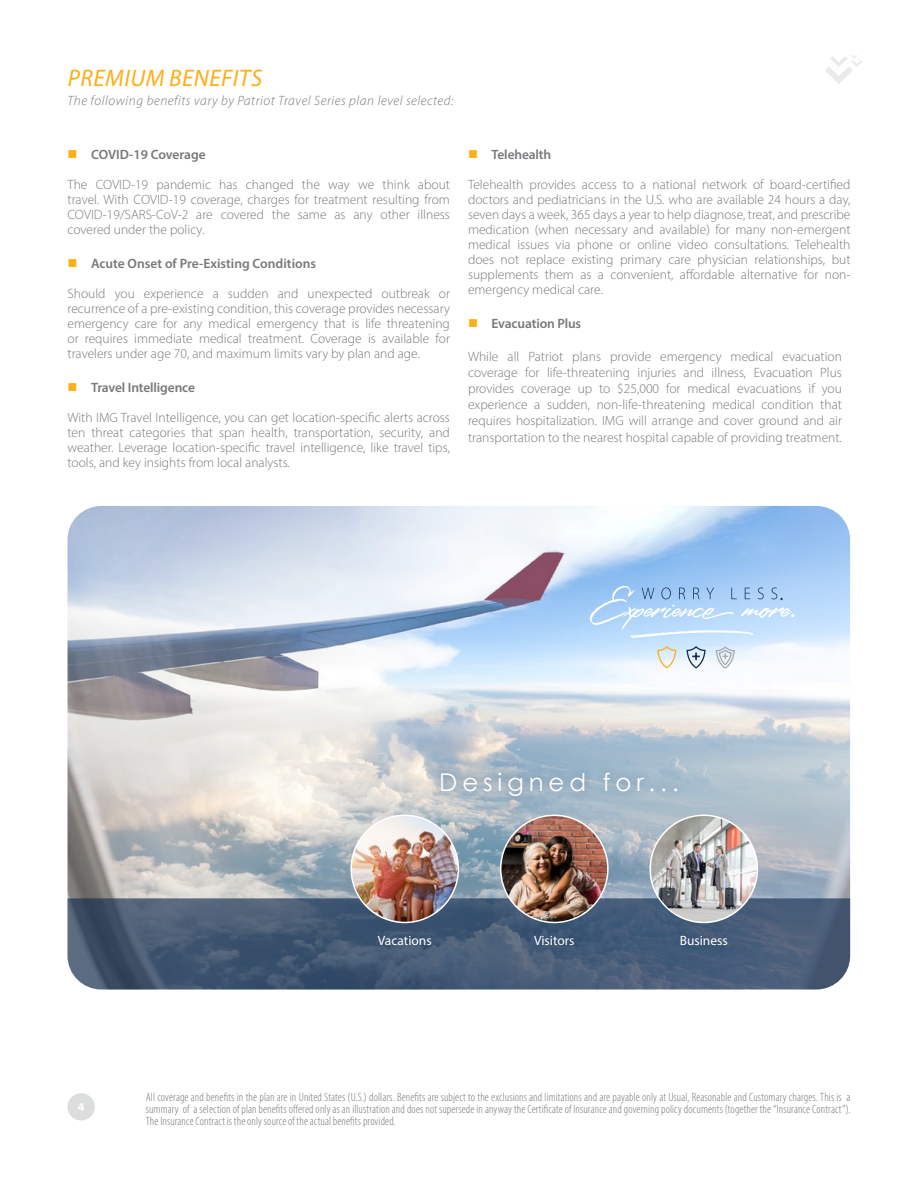
<style>
.page{position:relative;width:918px;height:1188px;background:#fff}
.page>*{position:absolute;margin:0;border:0;box-sizing:border-box;transform-origin:0 0}
.t1{font:24.45px "Century Gothic";letter-spacing:.2em;color:#fff}
.t2{font:italic 24px "Myriad Pro";letter-spacing:.02em;color:#fcaf17}
.t3{font:300 13.5px/15px "Myriad Pro";color:#77787b;text-align:justify}
.t4{font:600 13.5px "Myriad Pro";letter-spacing:-.01em;color:#77787b}
.t5{font:italic 300 13.5px "Myriad Pro";letter-spacing:.04em;color:#77787b}
.t6{font:13.5px "Myriad Pro";color:#fff}
.t7{font:300 condensed 12px/12px "Myriad Pro";letter-spacing:.01em;color:#77787b;text-align:justify}
.t8{font:700 12px "Myriad Pro";color:#fff}
.s1{color:#fcaf17}
</style>
<div class="page">
<svg style="left:825px;top:55px;width:37px;height:29px"></svg>
<img style="left:68px;top:506px;width:782px;height:392px">
<svg style="left:68px;top:898px;width:782px;height:91px;background:#475c76"></svg>
<svg style="left:590px;top:586px;width:206px;height:84px"></svg>
<div style="left:433px;top:764px;width:252px;height:40px;background:#132e52;opacity:.38"></div>
<img style="left:650px;top:815px;width:107px;height:107px;border-radius:54px">
<div style="left:649px;top:815px;width:109px;height:108px;border:2px solid #fff;border-radius:50%"></div>
<img style="left:501px;top:815px;width:107px;height:107px;border-radius:54px">
<div style="left:500px;top:815px;width:109px;height:108px;border:2px solid #fff;border-radius:50%"></div>
<div style="left:369px;top:927px;width:71px;height:27px;background:#132e52;opacity:.46"></div>
<div style="left:526px;top:927px;width:57px;height:27px;background:#3c5573"></div>
<div style="left:671px;top:927px;width:65px;height:27px;background:#405877"></div>
<img style="left:351px;top:815px;width:107px;height:107px;border-radius:54px">
<div style="left:350px;top:815px;width:109px;height:108px;border:2px solid #fff;border-radius:50%"></div>
<div style="left:67px;top:1093px;width:28px;height:27px;background:#dcddde;border-radius:50%"></div>
<h2 class="t2" style="left:68px;top:63px;width:196px">PREMIUM BENEFITS</h2>
<p class="t5" style="left:68px;top:93px;width:388px">The following benefits vary by Patriot Travel Series plan level selected:</p>
<p class="t4" style="left:68px;top:146px;width:140px"><span class="s1">■</span> COVID-19 Coverage</p>
<p class="t3" style="left:68px;top:177px;width:384px">The COVID-19 pandemic has changed the way we think about travel. With COVID-19 coverage, charges for treatment resulting from COVID-19/SARS-CoV-2 are covered the same as any other illness covered under the policy.</p>
<p class="t4" style="left:68px;top:255px;width:250px"><span class="s1">■</span> Acute Onset of Pre-Existing Conditions</p>
<p class="t3" style="left:68px;top:286px;width:384px">Should you experience a sudden and unexpected outbreak or recurrence of a pre-existing condition, this coverage provides necessary emergency care for any medical emergency that is life threatening or requires immediate medical treatment. Coverage is available for travelers under age 70, and maximum limits vary by plan and age.</p>
<p class="t4" style="left:68px;top:379px;width:129px"><span class="s1">■</span> Travel Intelligence</p>
<p class="t3" style="left:68px;top:410px;width:384px">With IMG Travel Intelligence, you can get location-specific alerts across ten threat categories that span health, transportation, security, and weather. Leverage location-specific travel intelligence, like travel tips, tools, and key insights from local analysts.</p>
<p class="t4" style="left:468px;top:146px;width:85px"><span class="s1">■</span> Telehealth</p>
<p class="t3" style="left:468px;top:177px;width:384px">Telehealth provides access to a national network of board-certified doctors and pediatricians in the U.S. who are available 24 hours a day, seven days a week, 365 days a year to help diagnose, treat, and prescribe medication (when necessary and available) for many non-emergent medical issues via phone or online video consultations. Telehealth does not replace existing primary care physician relationships, but supplements them as a convenient, affordable alternative for non&shy;emergency medical care.</p>
<p class="t4" style="left:468px;top:315px;width:115px"><span class="s1">■</span> Evacuation Plus</p>
<p class="t3" style="left:468px;top:348px;width:376px;line-height:16.2px">While all Patriot plans provide emergency medical evacuation coverage for life-threatening injuries and illness, Evacuation Plus provides coverage up to $25,000 for medical evacuations if you experience a sudden, non-life-threatening medical condition that requires hospitalization. IMG will arrange and cover ground and air transportation to the nearest hospital capable of providing treatment.</p>
<h1 class="t1" style="left:439px;top:765px;width:241px">Designed for...</h1>
<p class="t8" style="left:78px;top:1099px;width:8px">4</p>
<p class="t6" style="left:378px;top:932px;width:55px">Vacations</p>
<p class="t6" style="left:534px;top:932px;width:42px">Visitors</p>
<p class="t6" style="left:680px;top:932px;width:50px">Business</p>
<p class="t7" style="left:146px;top:1091px;width:706px">All coverage and benefits in the plan are in United States (U.S.) dollars. Benefits are subject to the exclusions and limitations and are payable only at Usual, Reasonable and Customary charges. This is a summary of a selection of plan benefits offered only as an illustration and does not supersede in anyway the Certificate of Insurance and governing policy documents (together the “Insurance Contract”).<br>The Insurance Contract is the only source of the actual benefits provided.</p>
</div>
